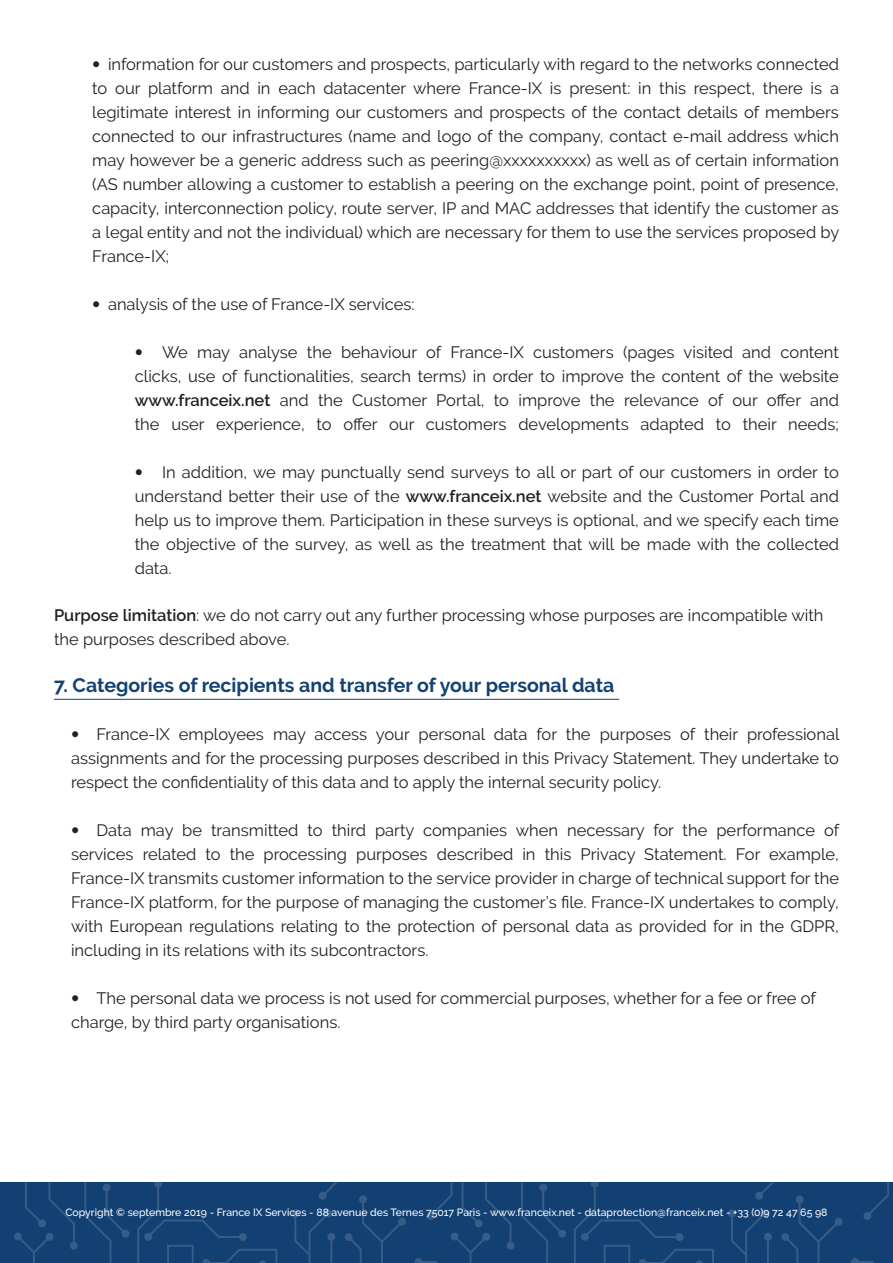
<style>
.page{position:relative;width:893px;height:1263px;background:#fff}
.page>*{position:absolute;margin:0;border:0;box-sizing:border-box;transform-origin:0 0}
.Les_titres{font:700 19.5px "Raleway";color:#134172}
.t1{font:16.5px/24px "Raleway";color:#231f20;text-align:justify}
.t2{font:500 10.5px "Raleway";color:#fff}
.s1{font-family:"Avenir"}
.s2{font-weight:600}
</style>
<div class="page">
<div style="left:0;top:1182px;width:893px;height:81px;background:#124073"></div>
<svg style="left:319px;top:1182px;width:18px;height:18px"></svg>
<svg style="left:345px;top:1195px;width:61px;height:68px"></svg>
<svg style="left:291px;top:1209px;width:44px;height:54px"></svg>
<svg style="left:137px;top:1182px;width:140px;height:81px"></svg>
<svg style="left:84px;top:1182px;width:46px;height:81px"></svg>
<svg style="left:14px;top:1182px;width:64px;height:81px"></svg>
<svg style="left:755px;top:1182px;width:19px;height:18px"></svg>
<svg style="left:863px;top:1182px;width:26px;height:38px"></svg>
<svg style="left:851px;top:1258px;width:23px;height:5px"></svg>
<svg style="left:781px;top:1195px;width:62px;height:68px"></svg>
<svg style="left:728px;top:1209px;width:44px;height:54px"></svg>
<svg style="left:574px;top:1182px;width:140px;height:81px"></svg>
<svg style="left:521px;top:1182px;width:45px;height:81px"></svg>
<svg style="left:414px;top:1182px;width:100px;height:81px"></svg>
<hr style="left:54px;top:699px;width:565px;height:1px;background:#134172">
<p class="t1" style="left:92px;top:52px;width:749px"><span class="s1">•</span> information for our customers and prospects, particularly with regard to the networks connected to our platform and in each datacenter where France-IX is present: in this respect, there is a legitimate interest in informing our customers and prospects of the contact details of members connected to our infrastructures (name and logo of the company, contact e-mail address which may however be a generic address such as peering@xxxxxxxxxx) as well as of certain information (AS number allowing a customer to establish a peering on the exchange point, point of presence, capacity, interconnection policy, route server, IP and MAC addresses that identify the customer as a legal entity and not the individual) which are necessary for them to use the services proposed by France-IX;</p>
<p class="t1" style="left:92px;top:292px;width:324px"><span class="s1">•</span> analysis of the use of France-IX services:</p>
<p class="t1" style="left:135px;top:340px;width:706px"><span class="s1">•</span> We may analyse the behaviour of France-IX customers (pages visited and content clicks, use of functionalities, search terms) in order to improve the content of the website <span class="s2">www.franceix.net</span> and the Customer Portal, to improve the relevance of our offer and the user experience, to offer our customers developments adapted to their needs;</p>
<p class="t1" style="left:135px;top:460px;width:706px"><span class="s1">•</span> In addition, we may punctually send surveys to all or part of our customers in order to understand better their use of the <span class="s2">www.franceix.net</span> website and the Customer Portal and help us to improve them. Participation in these surveys is optional, and we specify each time the objective of the survey, as well as the treatment that will be made with the collected data.</p>
<p class="t1" style="left:54px;top:603px;width:771px"><span class="s2">Purpose limitation</span>: we do not carry out any further processing whose purposes are incompatible with the purposes described above.</p>
<p class="Les_titres" style="left:54px;top:674px;width:562px">7. Categories of recipients and transfer of your personal data</p>
<p class="t1" style="left:71px;top:722px;width:770px"><span class="s1">•</span> France-IX employees may access your personal data for the purposes of their professional assignments and for the processing purposes described in this Privacy Statement. They undertake to respect the confidentiality of this data and to apply the internal security policy.</p>
<p class="t1" style="left:71px;top:818px;width:770px"><span class="s1">•</span> Data may be transmitted to third party companies when necessary for the performance of services related to the processing purposes described in this Privacy Statement. For example, France-IX transmits customer information to the service provider in charge of technical support for the France-IX platform, for the purpose of managing the customer’s file. France-IX undertakes to comply, with European regulations relating to the protection of personal data as provided for in the GDPR, including in its relations with its subcontractors.</p>
<p class="t1" style="left:71px;top:986px;width:746px"><span class="s1">•</span> The personal data we process is not used for commercial purposes, whether for a fee or free of charge, by third party organisations.</p>
<p class="t2" style="left:65px;top:1206px;width:764px">Copyright © septembre 2019 - France IX Services - 88 avenue des Ternes 75017 Paris - www.franceix.net - dataprotection@franceix.net - +33 (0)9 72 47 65 98</p>
</div>
